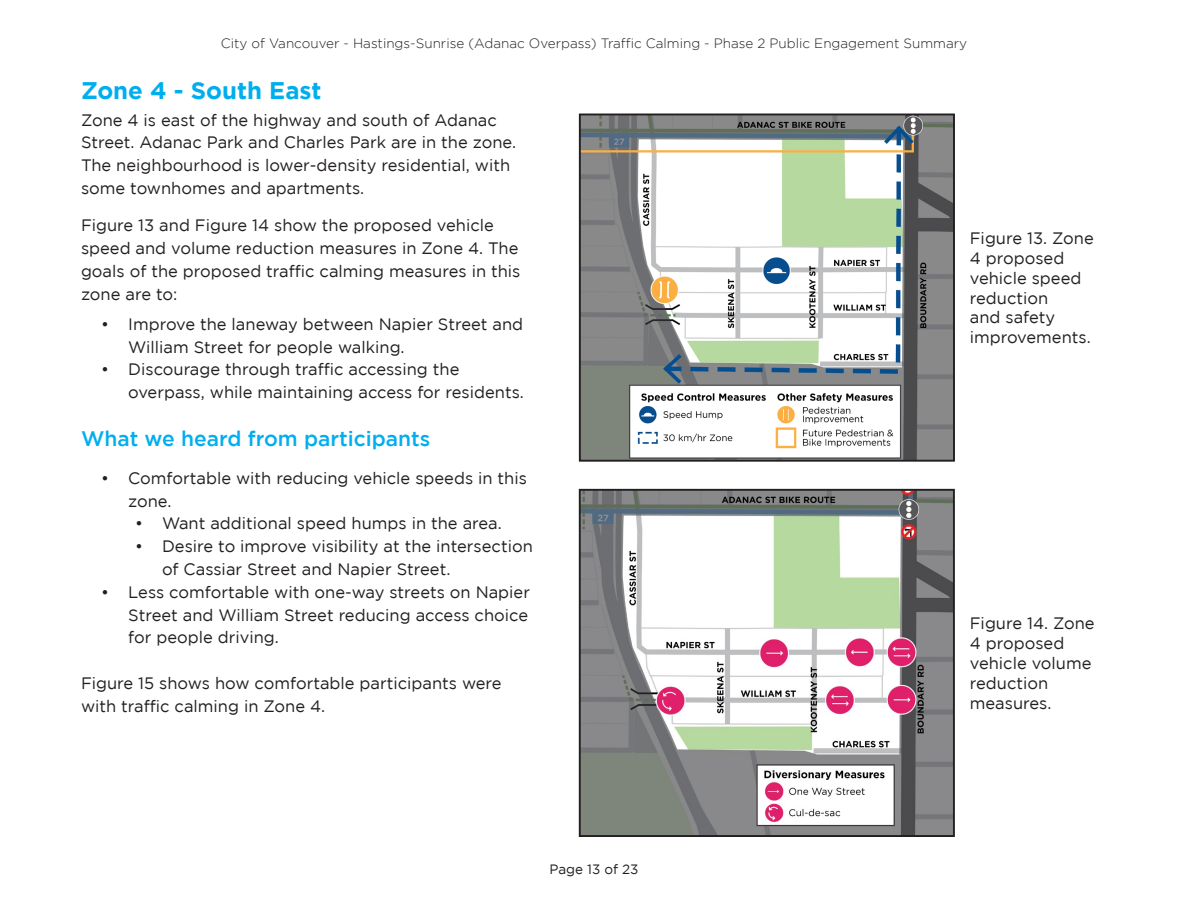
<style>
.page{position:relative;width:1188px;height:918px;background:#fff}
.page>*{position:absolute;margin:0;border:0;box-sizing:border-box;transform-origin:0 0}
.Sub_Header{font:700 24px "Gotham";color:#00aeef}
.Sub_Header_copy{font:500 21px "Gotham";color:#00aeef}
.t1{font:16.5px/22.8px "Gotham";color:#231f20}
.t2{font:300 13.5px "Gotham";color:#231f20}
.t3{font:13.5px "Gotham";color:#231f20}
</style>
<div class="page">
<img style="left:582px;top:117px;width:370px;height:342px">
<div style="left:579px;top:114px;width:376px;height:348px;border:2px solid #231f20"></div>
<img style="left:582px;top:492px;width:370px;height:342px">
<div style="left:579px;top:489px;width:376px;height:348px;border:2px solid #231f20"></div>
<p class="t2" style="left:221px;top:36px;width:748px">City of Vancouver - Hastings-Sunrise (Adanac Overpass) Traffic Calming - Phase 2 Public Engagement Summary</p>
<p class="Sub_Header" style="left:81px;top:76px;width:242px">Zone 4 - South East</p>
<p class="t1" style="left:81px;top:108px;width:434px">Zone 4 is east of the highway and south of Adanac Street. Adanac Park and Charles Park are in the zone.<br>The neighbourhood is lower-density residential, with some townhomes and apartments.</p>
<p class="t1" style="left:81px;top:214px;width:441px">Figure 13 and Figure 14 show the proposed vehicle speed and volume reduction measures in Zone 4. The goals of the proposed traffic calming measures in this zone are to:</p>
<p class="t1" style="left:128px;top:312px;width:397px;text-indent:-27px">• Improve the laneway between Napier Street and<br>William Street for people walking.</p>
<p class="t1" style="left:128px;top:358px;width:395px;text-indent:-27px">• Discourage through traffic accessing the overpass, while maintaining access for residents.</p>
<p class="Sub_Header_copy" style="left:81px;top:427px;width:351px">What we heard from participants</p>
<p class="t1" style="left:128px;top:466px;width:400px;text-indent:-27px">• Comfortable with reducing vehicle speeds in this zone.</p>
<p class="t1" style="left:135px;top:512px;width:366px">• Want additional speed humps in the area.</p>
<p class="t1" style="left:162px;top:535px;width:372px;text-indent:-27px">• Desire to improve visibility at the intersection of Cassiar Street and Napier Street.</p>
<p class="t1" style="left:128px;top:580px;width:403px;text-align:justify;text-indent:-27px">• Less comfortable with one-way streets on Napier Street and William Street reducing access choice for people driving.</p>
<p class="t1" style="left:81px;top:671px;width:422px">Figure 15 shows how comfortable participants were with traffic calming in Zone 4.</p>
<p class="t3" style="left:550px;top:862px;width:90px">Page 13 of 23</p>
<p class="t1" style="left:970px;top:228px;width:125px;line-height:19.8px">Figure 13. Zone<br>4 proposed vehicle speed reduction<br>and safety improvements.</p>
<p class="t1" style="left:970px;top:613px;width:126px;line-height:19.8px">Figure 14. Zone<br>4 proposed vehicle volume reduction measures.</p>
</div>
